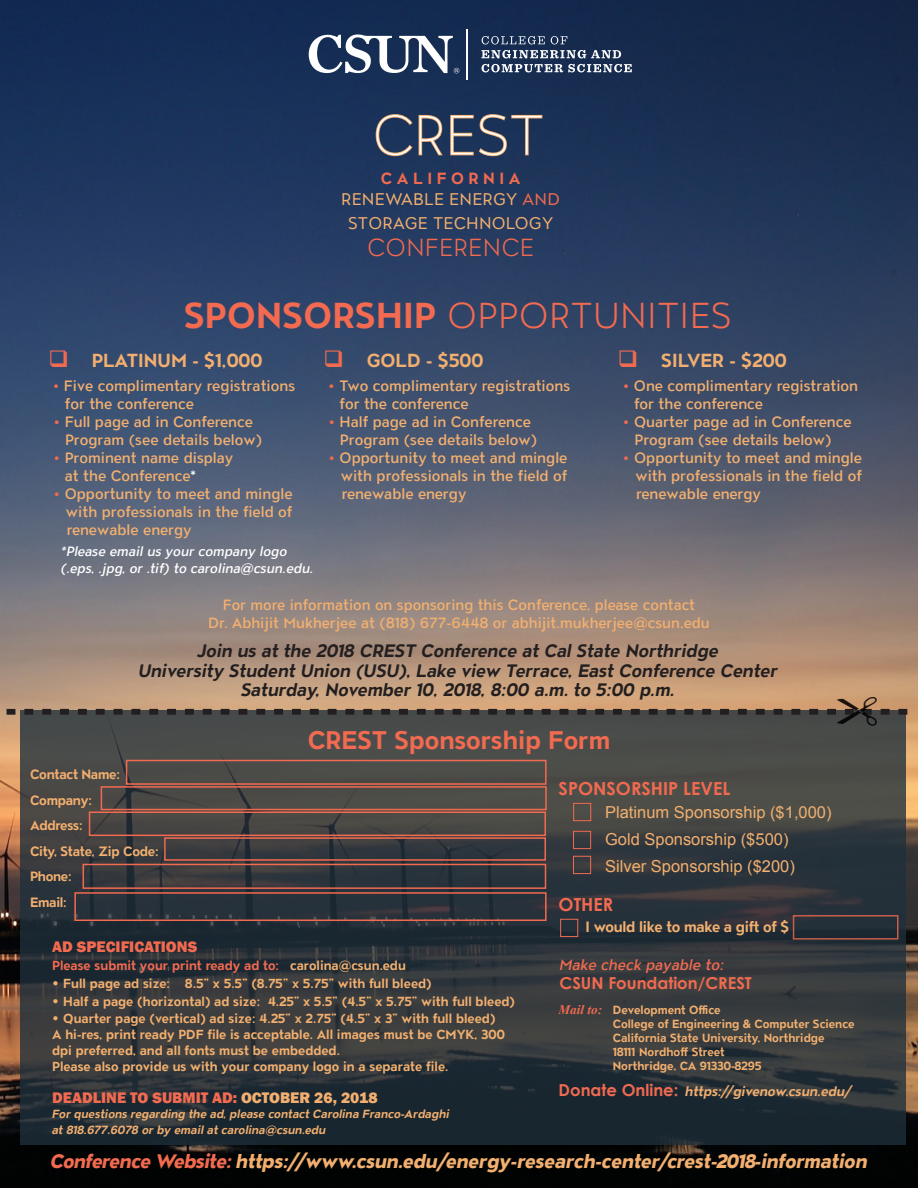
<style>
.page{position:relative;width:918px;height:1188px;background:#fff}
.page>*{position:absolute;margin:0;border:0;box-sizing:border-box;transform-origin:0 0}
.t1{font:100 55.05px "ATC Overlook";letter-spacing:.01em;color:#fff}
.t2{font:300 36px "ATC Overlook";letter-spacing:.01em;color:#f26a50}
.t3{font:700 25.5px "ATC Overlook";color:#f26a50}
.t4{font:300 24.6px "ATC Overlook";letter-spacing:.01em;color:#f26a50}
.t5{font:italic 800 19.5px "ATC Overlook";color:#f2af6f}
.t6{font:700 18.9px "ATC Overlook";letter-spacing:-.005em;color:#f2af6f}
.t7{font:italic 700 18px "ATC Overlook";color:#231f20}
.t8{font:700 18px "Century Gothic";color:#f26a50}
.t9{font:16.95px "ATC Overlook";letter-spacing:.01em;color:#f2af6f}
.t10{font:16.5px "Arial";color:#f2af6f}
.t11{font:700 16.5px "Century Gothic";color:#f26a50}
.t12{font:700 16.2px "ATC Overlook";letter-spacing:.28em;color:#f26a50}
.t13{font:800 15.75px "Franklin Gothic";color:#f26a50}
.t14{font:500 15px "ATC Overlook";color:#f2af6f}
.t15{font:700 15px "ATC Overlook";letter-spacing:-.02em;color:#f2af6f}
.t16{font:italic 500 15px "ATC Overlook";color:#f26a50}
.Body_Text{font:500 14.85px "ATC Overlook";color:#f2af6f}
.Body_Text-2{font:italic 500 13.5px/16.2px "ATC Overlook";color:#fff}
.t17{font:700 13.5px "ATC Overlook";letter-spacing:-.02em;color:#f2af6f}
.t18{font:italic 700 13.5px "ATC Overlook";color:#f2af6f}
.t19{font:700 13.05px/16px "ATC Overlook";color:#f2af6f}
.t20{font:700 13.05px "ATC Overlook";color:#f26a50}
.t21{font:700 11.85px "ATC Overlook";color:#f2af6f}
.t22{font:italic 700 11.85px "ATC Overlook";color:#f2af6f}
.s1{color:#f16a4f}
.s2{font-weight:700}
.s3{color:#f26a50}
.s4{color:#fff}
.s5{color:#f2af6f}
.s6{font-size:14.85px}
.s7{font-family:"Times New Roman";font-style:italic;font-size:13.2px;color:#f26a50}
.s8{font-family:"Century Gothic";font-style:normal;font-size:16.5px;color:#f26a50}
</style>
<div class="page">
<img style="left:0;top:0;width:918px;height:1188px">
<svg style="left:20px;top:726px;width:885px;height:419px;background:#34393c"></svg>
<svg style="left:375px;top:113px;width:168px;height:47px;background:#484d5e"></svg>
<hr style="left:467px;top:29px;width:1px;height:50px;background:#fff">
<svg style="left:482px;top:36px;width:63px;height:8px"></svg>
<svg style="left:551px;top:36px;width:16px;height:8px"></svg>
<svg style="left:481px;top:50px;width:140px;height:8px"></svg>
<svg style="left:482px;top:64px;width:150px;height:8px"></svg>
<svg style="left:309px;top:34px;width:150px;height:39px"></svg>
<div style="left:126px;top:760px;width:421px;height:25px;border:2px solid #f26a50"></div>
<div style="left:101px;top:786px;width:446px;height:24px;border:2px solid #f26a50"></div>
<div style="left:89px;top:812px;width:457px;height:24px;border:2px solid #f26a50"></div>
<div style="left:164px;top:837px;width:382px;height:24px;border:2px solid #f26a50"></div>
<div style="left:83px;top:864px;width:463px;height:25px;border:2px solid #f26a50"></div>
<div style="left:74px;top:892px;width:473px;height:29px;border:2px solid #f26a50"></div>
<div style="left:573px;top:803px;width:18px;height:18px;border:1px solid #f26a50"></div>
<div style="left:573px;top:856px;width:18px;height:18px;border:1px solid #f26a50"></div>
<div style="left:573px;top:831px;width:18px;height:18px;border:1px solid #f26a50"></div>
<div style="left:560px;top:919px;width:18px;height:18px;border:1px solid #f26a50"></div>
<div style="left:793px;top:915px;width:105px;height:25px;border:2px solid #f26a50"></div>
<svg style="left:0;top:697px;width:907px;height:29px;background:#7f6c5b"></svg>
<p class="t1" style="left:373px;top:104px;width:172px">CREST</p>
<p class="t12" style="left:381px;top:169px;width:141px">CALIFORNIA</p>
<p class="t9" style="left:341px;top:190px;width:220px">RENEWABLE ENERGY <span class="s1">AND</span></p>
<p class="t9" style="left:348px;top:213px;width:207px">STORAGE TECHNOLOGY</p>
<p class="t4" style="left:367px;top:234px;width:168px">CONFERENCE</p>
<p class="t2" style="left:184px;top:295px;width:550px"><span class="s2">SPONSORSHIP</span> OPPORTUNITIES</p>
<p class="t6" style="left:48px;top:349px;width:216px"><span class="s3">❑</span> PLATINUM - $1,000</p>
<p class="t14" style="left:53px;top:377px;width:244px"><span class="s3">•</span> Five complimentary registrations</p>
<p class="t14" style="left:65px;top:395px;width:131px">for the conference</p>
<p class="t14" style="left:54px;top:413px;width:201px"><span class="s3">•</span> Full page ad in Conference</p>
<p class="t14" style="left:65px;top:431px;width:199px">Program (see details below)</p>
<p class="t14" style="left:54px;top:449px;width:181px"><span class="s3">•</span> Prominent name display</p>
<p class="t14" style="left:65px;top:467px;width:133px">at the Conference<span class="s4">*</span></p>
<p class="t14" style="left:54px;top:485px;width:241px"><span class="s3">•</span> Opportunity to meet and mingle</p>
<p class="t14" style="left:66px;top:503px;width:228px">with professionals in the field of</p>
<p class="t14" style="left:67px;top:521px;width:126px">renewable energy</p>
<p class="t6" style="left:323px;top:349px;width:162px"><span class="s3">❑</span> GOLD - $500</p>
<p class="t14" style="left:328px;top:377px;width:244px"><span class="s3">•</span> Two complimentary registrations</p>
<p class="t14" style="left:340px;top:395px;width:131px">for the conference</p>
<p class="t14" style="left:328px;top:413px;width:204px"><span class="s3">•</span> Half page ad in Conference</p>
<p class="t14" style="left:340px;top:431px;width:199px">Program (see details below)</p>
<p class="t14" style="left:328px;top:449px;width:241px"><span class="s3">•</span> Opportunity to meet and mingle</p>
<p class="t14" style="left:341px;top:467px;width:228px">with professionals in the field of</p>
<p class="t14" style="left:342px;top:485px;width:126px">renewable energy</p>
<p class="t6" style="left:618px;top:349px;width:171px"><span class="s3">❑</span> SILVER - $200</p>
<p class="t14" style="left:623px;top:377px;width:237px"><span class="s3">•</span> One complimentary registration</p>
<p class="t14" style="left:634px;top:395px;width:131px">for the conference</p>
<p class="t14" style="left:623px;top:413px;width:230px"><span class="s3">•</span> Quarter page ad in Conference</p>
<p class="t14" style="left:634px;top:431px;width:199px">Program (see details below)</p>
<p class="t14" style="left:623px;top:449px;width:241px"><span class="s3">•</span> Opportunity to meet and mingle</p>
<p class="t14" style="left:635px;top:467px;width:228px">with professionals in the field of</p>
<p class="t14" style="left:636px;top:485px;width:126px">renewable energy</p>
<p class="Body_Text-2" style="left:61px;top:544px;width:254px">*Please email us your company logo (.eps, .jpg, or .tif) to carolina@csun.edu.</p>
<p class="Body_Text" style="left:223px;top:596px;width:474px">For more information on sponsoring this Conference, please contact</p>
<p class="Body_Text" style="left:208px;top:614px;width:503px">Dr. Abhijit Mukherjee at (818) 677-6448 or abhijit.mukherjee@csun.edu</p>
<p class="t7" style="left:197px;top:641px;width:523px">Join us at the 2018 CREST Conference at Cal State Northridge</p>
<p class="t7" style="left:138px;top:660px;width:641px">University Student Union (USU), Lake view Terrace, East Conference Center</p>
<p class="t7" style="left:241px;top:680px;width:436px">Saturday, November 10, 2018, 8:00 a.m. to 5:00 p.m.</p>
<p class="t17" style="left:30px;top:767px;width:91px">Contact Name:</p>
<p class="t17" style="left:30px;top:792px;width:63px">Company:</p>
<p class="t17" style="left:30px;top:818px;width:54px">Address:</p>
<p class="t17" style="left:30px;top:843px;width:130px">City, State, Zip Code:</p>
<p class="t17" style="left:30px;top:869px;width:43px">Phone:</p>
<p class="t17" style="left:30px;top:894px;width:38px">Email:</p>
<p class="t13" style="left:52px;top:936px;width:147px">AD SPECIFICATIONS</p>
<p class="t3" style="left:308px;top:726px;width:304px">CREST Sponsorship Form</p>
<p class="t8" style="left:559px;top:775px;width:173px">SPONSORSHIP LEVEL</p>
<p class="t10" style="left:605px;top:801px;width:228px">Platinum Sponsorship ($1,000)</p>
<p class="t10" style="left:605px;top:828px;width:185px">Gold Sponsorship ($500)</p>
<p class="t10" style="left:605px;top:855px;width:191px">Silver Sponsorship ($200)</p>
<p class="t8" style="left:559px;top:891px;width:56px">OTHER</p>
<p class="t15" style="left:586px;top:919px;width:205px">I would like to make a gift of $</p>
<p class="t20" style="left:52px;top:958px;width:355px">Please submit your print ready ad to: <span class="s5">carolina@csun.edu</span></p>
<p class="t19" style="left:52px;top:976px;width:381px"><span class="s6">•</span> Full page ad size: 8.5” x 5.5” (8.75” x 5.75” with full bleed)</p>
<p class="t19" style="left:52px;top:994px;width:465px"><span class="s6">•</span> Half a page (horizontal) ad size: 4.25” x 5.5” (4.5” x 5.75” with full bleed)</p>
<p class="t19" style="left:52px;top:1012px;width:445px"><span class="s6">•</span> Quarter page (vertical) ad size: 4.25” x 2.75” (4.5” x 3” with full bleed)</p>
<p class="t19" style="left:52px;top:1028px;width:455px">A hi-res, print ready PDF file is acceptable. All images must be CMYK, 300 dpi preferred, and all fonts must be embedded.</p>
<p class="t19" style="left:52px;top:1060px;width:398px">Please also provide us with your company logo in a separate file.</p>
<p class="t13" style="left:52px;top:1087px;width:327px">DEADLINE TO SUBMIT AD: <span class="s5">OCTOBER 26, 2018</span></p>
<p class="t22" style="left:52px;top:1107px;width:399px">For questions regarding the ad, please contact Carolina Franco-Ardaghi</p>
<p class="t22" style="left:52px;top:1123px;width:275px">at 818.677.6078 or by email at carolina@csun.edu</p>
<p class="t16" style="left:559px;top:956px;width:166px">Make check payable to:</p>
<p class="t11" style="left:559px;top:971px;width:194px">CSUN Foundation/CREST</p>
<p class="t21" style="left:559px;top:1004px;width:164px"><span class="s7">Mail to:</span> Development Office</p>
<p class="t21" style="left:613px;top:1017px;width:244px">College of Engineering &amp; Computer Science</p>
<p class="t21" style="left:613px;top:1031px;width:213px">California State University, Northridge</p>
<p class="t21" style="left:613px;top:1045px;width:114px">18111 Nordhoff Street</p>
<p class="t21" style="left:613px;top:1059px;width:151px">Northridge, CA 91330-8295</p>
<p class="t18" style="left:559px;top:1084px;width:295px"><span class="s8">Donate Online:</span> https://givenow.csun.edu/</p>
<p class="t5" style="left:50px;top:1150px;width:819px"><span class="s3">Conference Website:</span> https://www.csun.edu/energy-research-center/crest-2018-information</p>
</div>
